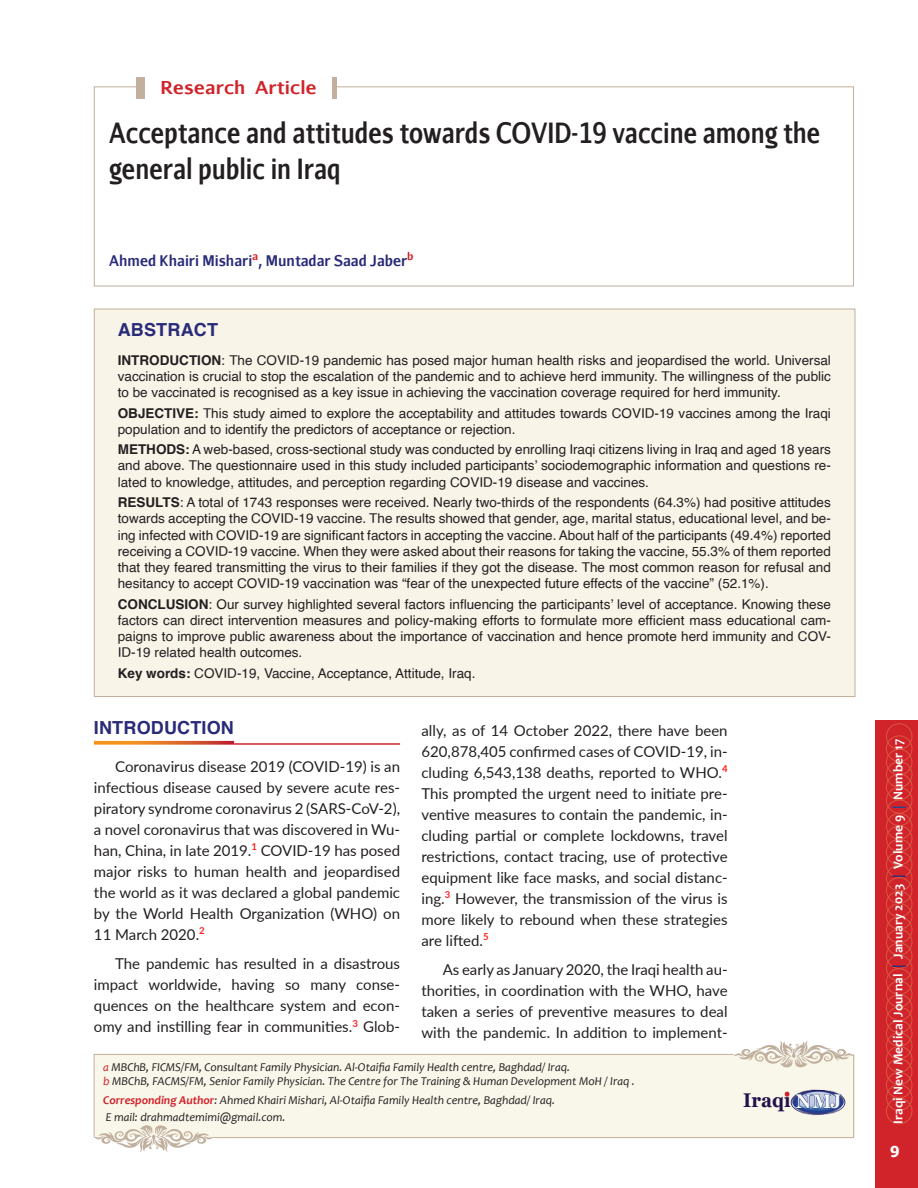
<style>
.page{position:relative;width:918px;height:1188px;background:#fff}
.page>*{position:absolute;margin:0;border:0;box-sizing:border-box;transform-origin:0 0}
.Article_Tile__Final{font:700 28.2px/36px "Aurulent Sans";color:#231f20;scale:.8 1}
.t1{font:700 19.8px "Georgia";color:#22114b;scale:.93 1}
.Reference_Style{font:700 18px "Aurulent Sans";letter-spacing:.01em;color:#d1232a}
.Manuscript_Paragraph{font:700 18px "Helvetica";letter-spacing:.01em;color:#292b79}
.Abstract__Final{font:700 18px "Helvetica";letter-spacing:.01em;color:#292b79}
.New_Manuscript_text{font:15px/21px "Lato";color:#231f20;text-align:justify}
.t2{font:700 15px "Tahoma";color:#fff}
.Article_Tile__Final-2{font:700 14.85px "Aurulent Sans";color:#292b79;scale:.91 1}
.Abstract__Final-2{font:13.5px/16.2px "Helvetica";color:#231f20;text-align:justify}
.t3{font:700 13.5px "Candara";color:#fff}
.t4{font:italic 12px "Candara";color:#231f20}
.s1{font-weight:700}
.s2{color:#d1232a}
.s3{font-weight:700;color:#d1232a}
.s4{color:#204792}
.s5{color:#292b79}
</style>
<div class="page">
<div style="left:875px;top:720px;width:43px;height:468px;background:#d1232a"></div>
<div style="left:886px;top:1098px;width:26px;height:26px;border:1px solid #d95842;border-radius:50%"></div>
<div style="left:886px;top:1085px;width:26px;height:26px;border:1px solid #d95842;border-radius:50%"></div>
<div style="left:886px;top:1072px;width:26px;height:26px;border:1px solid #d95842;border-radius:50%"></div>
<div style="left:886px;top:1059px;width:26px;height:26px;border:1px solid #d95842;border-radius:50%"></div>
<div style="left:886px;top:1046px;width:26px;height:26px;border:1px solid #d95842;border-radius:50%"></div>
<div style="left:886px;top:1033px;width:26px;height:26px;border:1px solid #d95842;border-radius:50%"></div>
<div style="left:886px;top:1020px;width:26px;height:26px;border:1px solid #d95842;border-radius:50%"></div>
<div style="left:886px;top:1007px;width:26px;height:26px;border:1px solid #d95842;border-radius:50%"></div>
<div style="left:886px;top:995px;width:26px;height:25px;border:1px solid #d95842;border-radius:50%"></div>
<div style="left:886px;top:981px;width:26px;height:26px;border:1px solid #d95842;border-radius:50%"></div>
<div style="left:886px;top:969px;width:26px;height:26px;border:1px solid #d95842;border-radius:50%"></div>
<div style="left:886px;top:955px;width:26px;height:26px;border:1px solid #d95842;border-radius:50%"></div>
<div style="left:886px;top:943px;width:26px;height:26px;border:1px solid #d95842;border-radius:50%"></div>
<div style="left:886px;top:929px;width:26px;height:26px;border:1px solid #d95842;border-radius:50%"></div>
<div style="left:886px;top:917px;width:26px;height:26px;border:1px solid #d95842;border-radius:50%"></div>
<div style="left:886px;top:903px;width:26px;height:26px;border:1px solid #d95842;border-radius:50%"></div>
<div style="left:886px;top:891px;width:26px;height:26px;border:1px solid #d95842;border-radius:50%"></div>
<div style="left:886px;top:878px;width:26px;height:25px;border:1px solid #d95842;border-radius:50%"></div>
<div style="left:886px;top:865px;width:26px;height:26px;border:1px solid #d95842;border-radius:50%"></div>
<div style="left:886px;top:839px;width:26px;height:26px;border:1px solid #d95842;border-radius:50%"></div>
<div style="left:886px;top:852px;width:26px;height:26px;border:1px solid #d95842;border-radius:50%"></div>
<div style="left:886px;top:826px;width:26px;height:26px;border:1px solid #d95842;border-radius:50%"></div>
<div style="left:886px;top:813px;width:26px;height:26px;border:1px solid #d95842;border-radius:50%"></div>
<div style="left:886px;top:800px;width:26px;height:26px;border:1px solid #d95842;border-radius:50%"></div>
<div style="left:886px;top:762px;width:26px;height:25px;border:1px solid #d95842;border-radius:50%"></div>
<div style="left:886px;top:787px;width:26px;height:26px;border:1px solid #d95842;border-radius:50%"></div>
<div style="left:886px;top:749px;width:26px;height:26px;border:1px solid #d95842;border-radius:50%"></div>
<div style="left:886px;top:774px;width:26px;height:26px;border:1px solid #d95842;border-radius:50%"></div>
<div style="left:886px;top:736px;width:26px;height:26px;border:1px solid #d95842;border-radius:50%"></div>
<div style="left:886px;top:724px;width:26px;height:25px;border:1px solid #d95842;border-radius:50%"></div>
<div style="left:94px;top:309px;width:761px;height:388px;background:#f8f4e8;border:1px solid #c1b09d"></div>
<svg style="left:94px;top:86px;width:760px;height:201px"></svg>
<svg style="left:741px;top:1041px;width:106px;height:12px"></svg>
<svg style="left:95px;top:1138px;width:117px;height:14px"></svg>
<svg style="left:94px;top:741px;width:140px;height:4px"></svg>
<hr style="left:234px;top:743px;width:166px;height:2px;background:#d1232a">
<svg style="left:93px;top:1054px;width:120px;height:84px"></svg>
<svg style="left:213px;top:1053px;width:641px;height:85px"></svg>
<div style="left:136px;top:77px;width:8px;height:21px;background:#c1b09d"></div>
<div style="left:332px;top:77px;width:5px;height:21px;background:#c1b09d"></div>
<p class="Reference_Style" style="left:161px;top:74px;width:157px">Research Article</p>
<p class="Article_Tile__Final" style="left:109px;top:113px;width:890px">Acceptance and attitudes towards COVID-19 vaccine among the general public in Iraq</p>
<p class="Article_Tile__Final-2" style="left:109px;top:249px;width:336px">Ahmed Khairi Mishari<sup>a</sup>, Muntadar Saad Jaber<sup>b</sup></p>
<p class="Abstract__Final" style="left:118px;top:315px;width:102px">ABSTRACT</p>
<p class="Abstract__Final-2" style="left:118px;top:352px;width:715px"><span class="s1">INTRODUCTION</span>: The COVID-19 pandemic has posed major human health risks and jeopardised the world. Universal vaccination is crucial to stop the escalation of the pandemic and to achieve herd immunity. The willingness of the public to be vaccinated is recognised as a key issue in achieving the vaccination coverage required for herd immunity.</p>
<p class="Abstract__Final-2" style="left:118px;top:405px;width:715px"><span class="s1">OBJECTIVE:</span> This study aimed to explore the acceptability and attitudes towards COVID-19 vaccines among the Iraqi population and to identify the predictors of acceptance or rejection.</p>
<p class="Abstract__Final-2" style="left:118px;top:442px;width:715px"><span class="s1">METHODS:</span> A web-based, cross-sectional study was conducted by enrolling Iraqi citizens living in Iraq and aged 18 years and above. The questionnaire used in this study included participants’ sociodemographic information and questions re&shy;lated to knowledge, attitudes, and perception regarding COVID-19 disease and vaccines.</p>
<p class="Abstract__Final-2" style="left:118px;top:495px;width:715px"><span class="s1">RESULTS</span>: A total of 1743 responses were received. Nearly two-thirds of the respondents (64.3%) had positive attitudes towards accepting the COVID-19 vaccine. The results showed that gender, age, marital status, educational level, and be&shy;ing infected with COVID-19 are significant factors in accepting the vaccine. About half of the participants (49.4%) reported receiving a COVID-19 vaccine. When they were asked about their reasons for taking the vaccine, 55.3% of them reported that they feared transmitting the virus to their families if they got the disease. The most common reason for refusal and hesitancy to accept COVID-19 vaccination was “fear of the unexpected future effects of the vaccine” (52.1%).</p>
<p class="Abstract__Final-2" style="left:118px;top:596px;width:715px"><span class="s1">CONCLUSION</span>: Our survey highlighted several factors influencing the participants’ level of acceptance. Knowing these factors can direct intervention measures and policy-making efforts to formulate more efficient mass educational cam&shy;paigns to improve public awareness about the importance of vaccination and hence promote herd immunity and COV-ID-19 related health outcomes.</p>
<p class="Abstract__Final-2" style="left:118px;top:665px;width:359px"><span class="s1">Key words:</span> COVID-19, Vaccine, Acceptance, Attitude, Iraq.</p>
<p class="Manuscript_Paragraph" style="left:94px;top:713px;width:141px">INTRODUCTION</p>
<p class="New_Manuscript_text" style="left:94px;top:755px;width:308px;text-indent:21px">Coronavirus disease 2019 (COVID-19) is an infectious disease caused by severe acute res&shy;piratory syndrome coronavirus 2 (SARS-CoV-2), a novel coronavirus that was discovered in Wu&shy;han, China, in late 2019.<sup>1</sup> COVID-19 has posed major risks to human health and jeopardised the world as it was declared a global pandemic by the World Health Organization (WHO) on 11 March 2020.<sup>2</sup></p>
<p class="New_Manuscript_text" style="left:94px;top:953px;width:308px;text-indent:21px">The pandemic has resulted in a disastrous impact worldwide, having so many conse&shy;quences on the healthcare system and econ&shy;omy and instilling fear in communities.<sup>3</sup> Glob-</p>
<p class="New_Manuscript_text" style="left:421px;top:719px;width:308px">ally, as of 14 October 2022, there have been 620,878,405 confirmed cases of COVID-19, in&shy;cluding 6,543,138 deaths, reported to WHO.<sup>4<br></sup>This prompted the urgent need to initiate pre&shy;ventive measures to contain the pandemic, in&shy;cluding partial or complete lockdowns, travel restrictions, contact tracing, use of protective equipment like face masks, and social distanc&shy;ing.<sup>3</sup> However, the transmission of the virus is more likely to rebound when these strategies are lifted.<sup>5</sup></p>
<p class="New_Manuscript_text" style="left:421px;top:959px;width:308px;text-indent:21px">As early as January 2020, the Iraqi health au&shy;thorities, in coordination with the WHO, have taken a series of preventive measures to deal with the pandemic. In addition to implement-</p>
<p class="t4" style="left:103px;top:1059px;width:468px"><span class="s2">a</span> MBChB, FICMS/FM, Consultant Family Physician. Al-Otaifia Family Health centre, Baghdad/ Iraq.</p>
<p class="t4" style="left:103px;top:1074px;width:533px"><span class="s2">b</span> MBChB, FACMS/FM, Senior Family Physician. The Centre for The Training &amp; Human Development MoH / Iraq .</p>
<p class="t4" style="left:103px;top:1092px;width:453px"><span class="s3">Corresponding Author</span>: Ahmed Khairi Mishari, Al-Otaifia Family Health centre, Baghdad/ Iraq.</p>
<p class="t4" style="left:106px;top:1110px;width:181px">E mail: drahmadtemimi@gmail.com.</p>
<p class="t1" style="left:743px;top:1088px;width:107px">Iraqi <span class="s4">NMJ</span></p>
<p class="t3" style="left:890px;top:1124px;width:386px;rotate:-90deg">Iraqi New Medical Journal <span class="s5">|</span> January 2023 <span class="s5">|</span> Volume 9 <span class="s4">|</span> Number 17</p>
<p class="t2" style="left:890px;top:1141px;width:11px">9</p>
</div>
